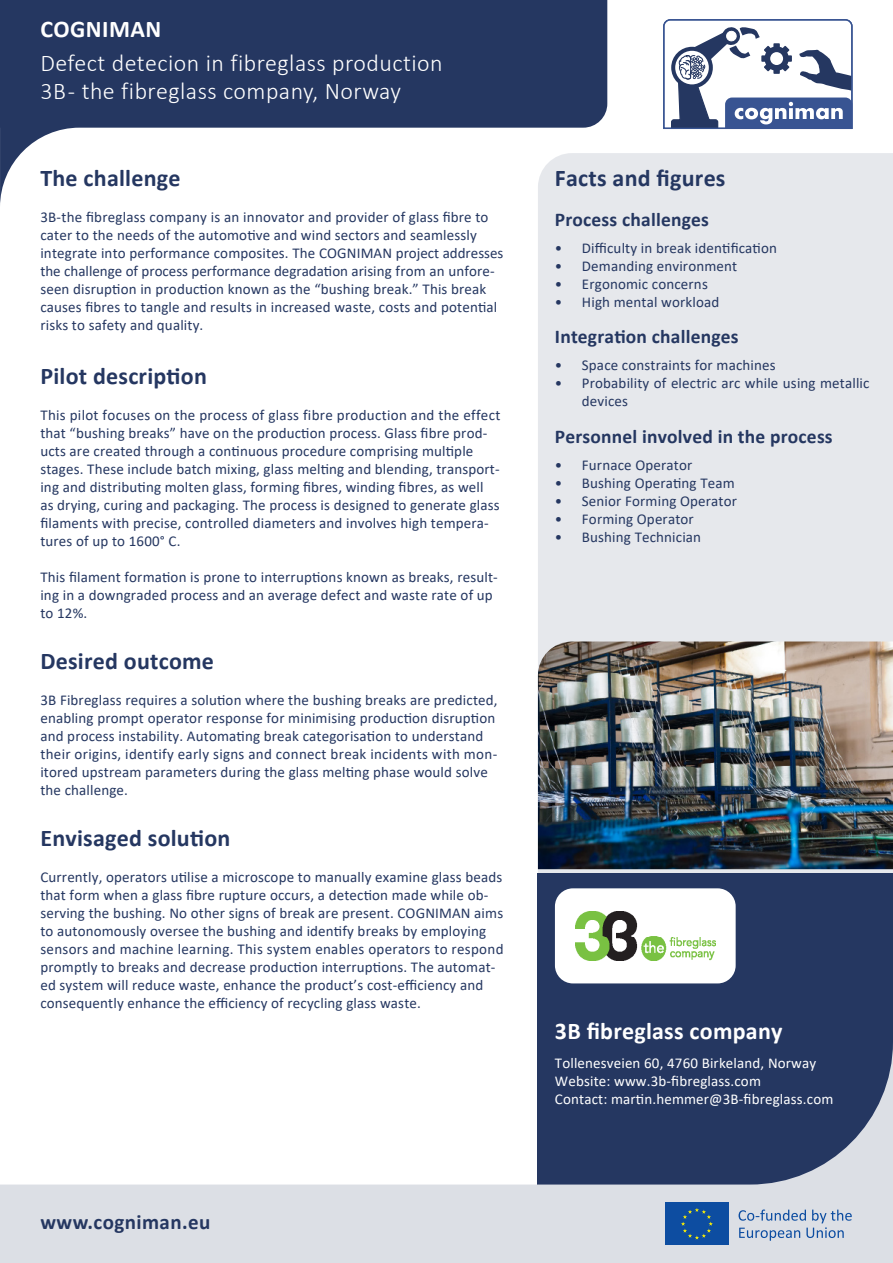
<style>
.page{position:relative;width:893px;height:1263px;background:#fff}
.page>*{position:absolute;margin:0;border:0;box-sizing:border-box;transform-origin:0 0}
.Absatzformat_1{font:700 24px "Calibri";letter-spacing:.01em;color:#253761}
.t1{font:300 24px "Calibri";letter-spacing:.02em;color:#fff}
.Absatzformat_1-2{font:700 24px "Calibri";letter-spacing:.01em;color:#fff}
.t2{font:700 21px "Calibri";letter-spacing:.02em;color:#253761}
.Absatzformat_1-3{font:700 19.5px "Calibri";letter-spacing:.01em;color:#253761}
.Absatzformat_1-4{font:15px/18px "Calibri";letter-spacing:.01em;color:#253761}
.Absatzformat_1-5{font:15px "Calibri";letter-spacing:.01em;color:#fff}
</style>
<div class="page">
<div style="left:538px;top:153px;width:355px;height:720px;background:#e6e8ec"></div>
<img style="left:538px;top:641px;width:355px;height:228px">
<div style="left:538px;top:873px;width:355px;height:379px;background:#253761"></div>
<svg style="left:0;top:1042px;width:893px;height:221px"></svg>
<svg style="left:0;top:0;width:607px;height:207px;fill:#253761"></svg>
<svg style="left:663px;top:19px;width:190px;height:110px"></svg>
<div style="left:555px;top:888px;width:181px;height:95px;background:#fff;border-radius:18px"></div>
<div style="left:665px;top:1203px;width:64px;height:42px;background:#0d4da1"></div>
<svg style="left:681px;top:1208px;width:32px;height:31px"></svg>
<svg style="left:739px;top:1209px;width:113px;height:32px;background:#b7c5d8"></svg>
<img style="left:575px;top:911px;width:140px;height:49px">
<p class="Absatzformat_1-2" style="left:40px;top:12px;width:122px">COGNIMAN</p>
<p class="t1" style="left:40px;top:48px;width:404px">Defect detecion in fibreglass production</p>
<p class="t1" style="left:40px;top:77px;width:362px">3B - the fibreglass company, Norway</p>
<p class="Absatzformat_1" style="left:40px;top:161px;width:142px">The challenge</p>
<p class="Absatzformat_1-4" style="left:40px;top:208px;width:464px">3B-the fibreglass company is an innovator and provider of glass fibre to cater to the needs of the automotive and wind sectors and seamlessly integrate into performance composites. The COGNIMAN project addresses the challenge of process performance degradation arising from an unfore&shy;seen disruption in production known as the “bushing break.” This break causes fibres to tangle and results in increased waste, costs and potential risks to safety and quality.</p>
<p class="Absatzformat_1" style="left:40px;top:359px;width:168px">Pilot description</p>
<p class="Absatzformat_1-4" style="left:40px;top:405px;width:461px">This pilot focuses on the process of glass fibre production and the effect that “bushing breaks” have on the production process. Glass fibre prod&shy;ucts are created through a continuous procedure comprising multiple stages. These include batch mixing, glass melting and blending, transport&shy;ing and distributing molten glass, forming fibres, winding fibres, as well as drying, curing and packaging. The process is designed to generate glass filaments with precise, controlled diameters and involves high tempera&shy;tures of up to 1600° C.</p>
<p class="Absatzformat_1-4" style="left:40px;top:567px;width:459px">This filament formation is prone to interruptions known as breaks, result&shy;ing in a downgraded process and an average defect and waste rate of up to 12%.</p>
<p class="Absatzformat_1" style="left:40px;top:644px;width:175px">Desired outcome</p>
<p class="Absatzformat_1-4" style="left:40px;top:690px;width:459px">3B Fibreglass requires a solution where the bushing breaks are predicted, enabling prompt operator response for minimising production disruption and process instability. Automating break categorisation to understand their origins, identify early signs and connect break incidents with mon&shy;itored upstream parameters during the glass melting phase would solve the challenge.</p>
<p class="Absatzformat_1" style="left:40px;top:821px;width:192px">Envisaged solution</p>
<p class="Absatzformat_1-4" style="left:40px;top:867px;width:465px">Currently, operators utilise a microscope to manually examine glass beads that form when a glass fibre rupture occurs, a detection made while ob&shy;serving the bushing. No other signs of break are present. COGNIMAN aims to autonomously oversee the bushing and identify breaks by employing sensors and machine learning. This system enables operators to respond promptly to breaks and decrease production interruptions. The automat&shy;ed system will reduce waste, enhance the product’s cost-efficiency and consequently enhance the efficiency of recycling glass waste.</p>
<p class="t2" style="left:40px;top:1207px;width:172px">www.cogniman.eu</p>
<p class="Absatzformat_1" style="left:555px;top:161px;width:172px">Facts and figures</p>
<p class="Absatzformat_1-3" style="left:555px;top:206px;width:155px">Process challenges</p>
<p class="Absatzformat_1-4" style="left:555px;top:238px;width:224px">• Difficulty in break identification</p>
<p class="Absatzformat_1-4" style="left:555px;top:256px;width:184px">• Demanding environment</p>
<p class="Absatzformat_1-4" style="left:555px;top:274px;width:154px">• Ergonomic concerns</p>
<p class="Absatzformat_1-4" style="left:555px;top:292px;width:166px">• High mental workload</p>
<p class="Absatzformat_1-3" style="left:555px;top:323px;width:185px">Integration challenges</p>
<p class="Absatzformat_1-4" style="left:555px;top:356px;width:222px">• Space constraints for machines</p>
<p class="Absatzformat_1-4" style="left:582px;top:374px;width:289px;text-indent:-27px">• Probability of electric arc while using metallic devices</p>
<p class="Absatzformat_1-3" style="left:555px;top:423px;width:279px">Personnel involved in the process</p>
<p class="Absatzformat_1-4" style="left:555px;top:456px;width:139px">• Furnace Operator</p>
<p class="Absatzformat_1-4" style="left:555px;top:474px;width:181px">• Bushing Operating Team</p>
<p class="Absatzformat_1-4" style="left:555px;top:492px;width:184px">• Senior Forming Operator</p>
<p class="Absatzformat_1-4" style="left:555px;top:510px;width:140px">• Forming Operator</p>
<p class="Absatzformat_1-4" style="left:555px;top:528px;width:148px">• Bushing Technician</p>
<p class="Absatzformat_1-2" style="left:555px;top:1014px;width:229px">3B fibreglass company</p>
<p class="Absatzformat_1-5" style="left:555px;top:1052px;width:263px">Tollenesveien 60, 4760 Birkeland, Norway</p>
<p class="Absatzformat_1-5" style="left:555px;top:1070px;width:208px">Website: www.3b-fibreglass.com</p>
<p class="Absatzformat_1-5" style="left:555px;top:1088px;width:280px">Contact: martin.hemmer@3B-fibreglass.com</p>
</div>
